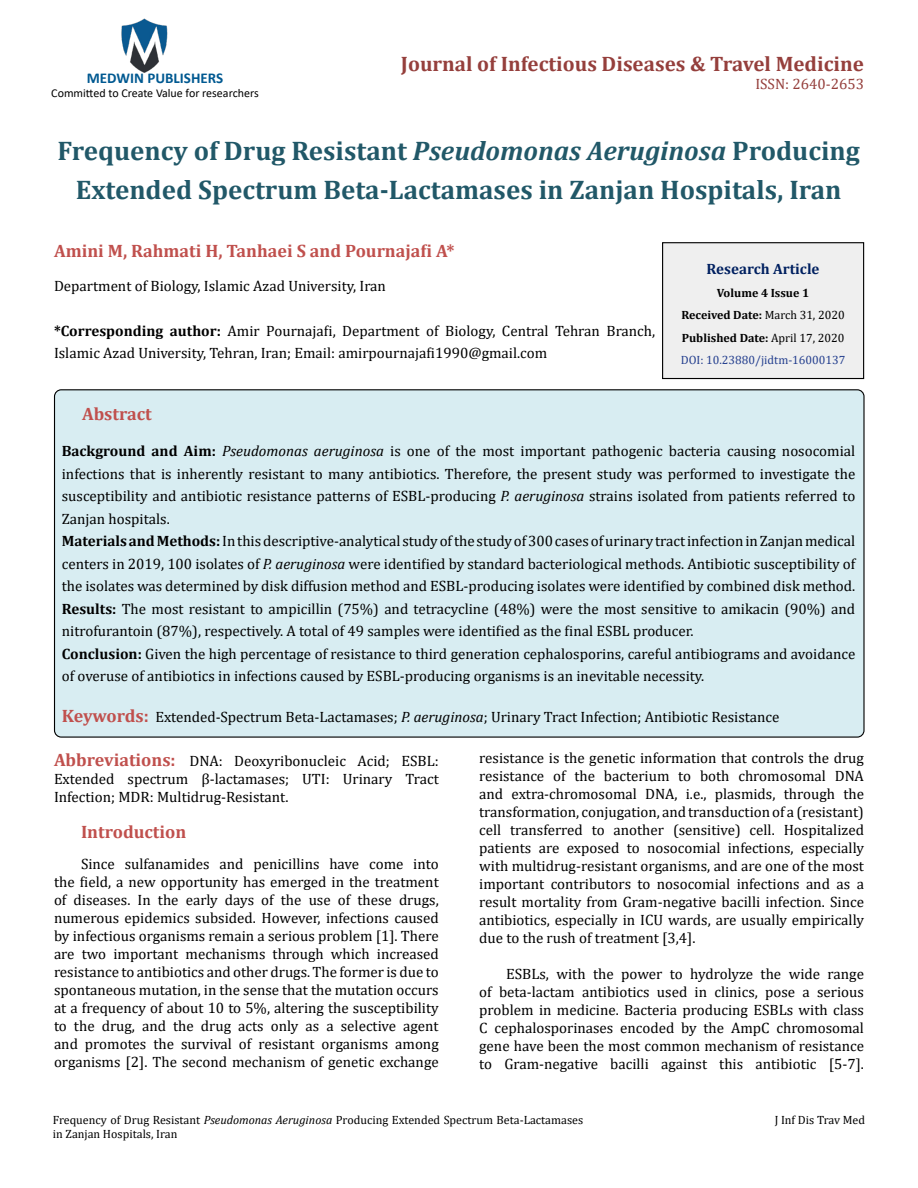
<style>
.page{position:relative;width:918px;height:1188px;background:#fff}
.page>*{position:absolute;margin:0;border:0;box-sizing:border-box;transform-origin:0 0}
.t1{font:700 27px/39px "Cambria";color:#215868;text-align:center}
.t2{font:700 21px "Cambria";color:#953f3c}
.t3{font:700 18px "Cambria";color:#c0504d}
.t4{font:15px/18px "Cambria";color:#000;text-align:justify}
.t5{font:700 15px "Calibri";color:#005991}
.t6{font:700 15px "Cambria";color:#002060}
.t7{font:15px "Cambria";color:#953f3c}
.t8{font:12px/14.4px "Cambria";color:#000}
.t9{font:700 12px/22.5px "Cambria";color:#000;text-align:center}
.t10{font:12px "Calibri";color:#000}
.s1{font-style:italic}
.s2{font-weight:700}
.s3{font-weight:400}
.s4{font-weight:400;color:#25408f}
.s5{font-weight:700;font-size:18px;color:#c0504d}
</style>
<div class="page">
<img style="left:121px;top:18px;width:47px;height:55px">
<div style="left:663px;top:243px;width:201px;height:136px;background:#efefef"></div>
<div style="left:662px;top:242px;width:202px;height:137px;border:1px solid #000"></div>
<div style="left:55px;top:390px;width:809px;height:347px;background:#d8edf2;border-radius:7px"></div>
<p class="t5" style="left:87px;top:67px;width:138px">MEDWIN PUBLISHERS</p>
<p class="t10" style="left:51px;top:85px;width:209px">Committed to Create Value for researchers</p>
<h2 class="t2" style="left:401px;top:49px;width:465px">Journal of Infectious Diseases &amp; Travel Medicine</h2>
<p class="t7" style="left:755px;top:75px;width:110px">ISSN: 2640-2653</p>
<h1 class="t1" style="left:57px;top:130px;width:804px">Frequency of Drug Resistant <span class="s1">Pseudomonas Aeruginosa</span> Producing<br>Extended Spectrum Beta-Lactamases in Zanjan Hospitals, Iran</h1>
<p class="t3" style="left:54px;top:238px;width:402px">Amini M, Rahmati H, Tanhaei S and Pournajafi A*</p>
<p class="t4" style="left:54px;top:277px;width:333px">Department of Biology, Islamic Azad University, Iran</p>
<p class="t4" style="left:54px;top:319px;width:603px;line-height:22.5px"><span class="s2">*Corresponding author:</span> Amir Pournajafi, Department of Biology, Central Tehran Branch,<br>Islamic Azad University, Tehran, Iran; Email: amirpournajafi1990@gmail.com</p>
<p class="t6" style="left:707px;top:259px;width:114px">Research Article</p>
<p class="t9" style="left:681px;top:281px;width:166px">Volume 4 Issue 1<br>Received Date: <span class="s3">March 31, 2020<br></span>Published Date: <span class="s3">April 17, 2020<br></span><span class="s4">DOI: 10.23880/jidtm-16000137</span></p>
<p class="t3" style="left:82px;top:401px;width:71px">Abstract</p>
<p class="t4" style="left:62px;top:440px;width:795px;line-height:22.5px;text-align:left"><span class="s2">Background and Aim:</span> <span class="s1">Pseudomonas aeruginosa</span> is one of the most important pathogenic bacteria causing nosocomial infections that is inherently resistant to many antibiotics. Therefore, the present study was performed to investigate the susceptibility and antibiotic resistance patterns of ESBL-producing <span class="s1">P. aeruginosa</span> strains isolated from patients referred to Zanjan hospitals.<br><span class="s2">Materials and Methods:</span> In this descriptive-analytical study of the study of 300 cases of urinary tract infection in Zanjan medical centers in 2019, 100 isolates of <span class="s1">P. aeruginosa</span> were identified by standard bacteriological methods. Antibiotic susceptibility of the isolates was determined by disk diffusion method and ESBL-producing isolates were identified by combined disk method.<br><span class="s2">Results:</span> The most resistant to ampicillin (75%) and tetracycline (48%) were the most sensitive to amikacin (90%) and nitrofurantoin (87%), respectively. A total of 49 samples were identified as the final ESBL producer.<br><span class="s2">Conclusion:</span> Given the high percentage of resistance to third generation cephalosporins, careful antibiograms and avoidance of overuse of antibiotics in infections caused by ESBL-producing organisms is an inevitable necessity.</p>
<p class="t4" style="left:62px;top:707px;width:719px"><span class="s5">Keywords:</span> Extended-Spectrum Beta-Lactamases; <span class="s1">P. aeruginosa</span>; Urinary Tract Infection; Antibiotic Resistance</p>
<p class="t4" style="left:54px;top:752px;width:386px"><span class="s5">Abbreviations:</span> DNA: Deoxyribonucleic Acid; ESBL:<br>Extended spectrum β-lactamases; UTI: Urinary Tract Infection; MDR: Multidrug-Resistant.</p>
<p class="t3" style="left:81px;top:819px;width:107px">Introduction</p>
<p class="t4" style="left:54px;top:855px;width:386px;text-indent:27px">Since sulfanamides and penicillins have come into the field, a new opportunity has emerged in the treatment of diseases. In the early days of the use of these drugs, numerous epidemics subsided. However, infections caused by infectious organisms remain a serious problem [1]. There are two important mechanisms through which increased resistance to antibiotics and other drugs. The former is due to spontaneous mutation, in the sense that the mutation occurs at a frequency of about 10 to 5%, altering the susceptibility to the drug, and the drug acts only as a selective agent and promotes the survival of resistant organisms among organisms [2]. The second mechanism of genetic exchange</p>
<p class="t4" style="left:479px;top:749px;width:386px">resistance is the genetic information that controls the drug resistance of the bacterium to both chromosomal DNA and extra-chromosomal DNA, i.e., plasmids, through the transformation, conjugation, and transduction of a (resistant) cell transferred to another (sensitive) cell. Hospitalized patients are exposed to nosocomial infections, especially with multidrug-resistant organisms, and are one of the most important contributors to nosocomial infections and as a result mortality from Gram-negative bacilli infection. Since antibiotics, especially in ICU wards, are usually empirically due to the rush of treatment [3,4].</p>
<p class="t4" style="left:479px;top:965px;width:386px;text-indent:27px">ESBLs, with the power to hydrolyze the wide range of beta-lactam antibiotics used in clinics, pose a serious problem in medicine. Bacteria producing ESBLs with class C cephalosporinases encoded by the AmpC chromosomal gene have been the most common mechanism of resistance to Gram-negative bacilli against this antibiotic [5-7].</p>
<p class="t8" style="left:53px;top:1113px;width:532px">Frequency of Drug Resistant <span class="s1">Pseudomonas Aeruginosa</span> Producing Extended Spectrum Beta-Lactamases in Zanjan Hospitals, Iran</p>
<p class="t8" style="left:775px;top:1113px;width:92px">J Inf Dis Trav Med</p>
</div>
